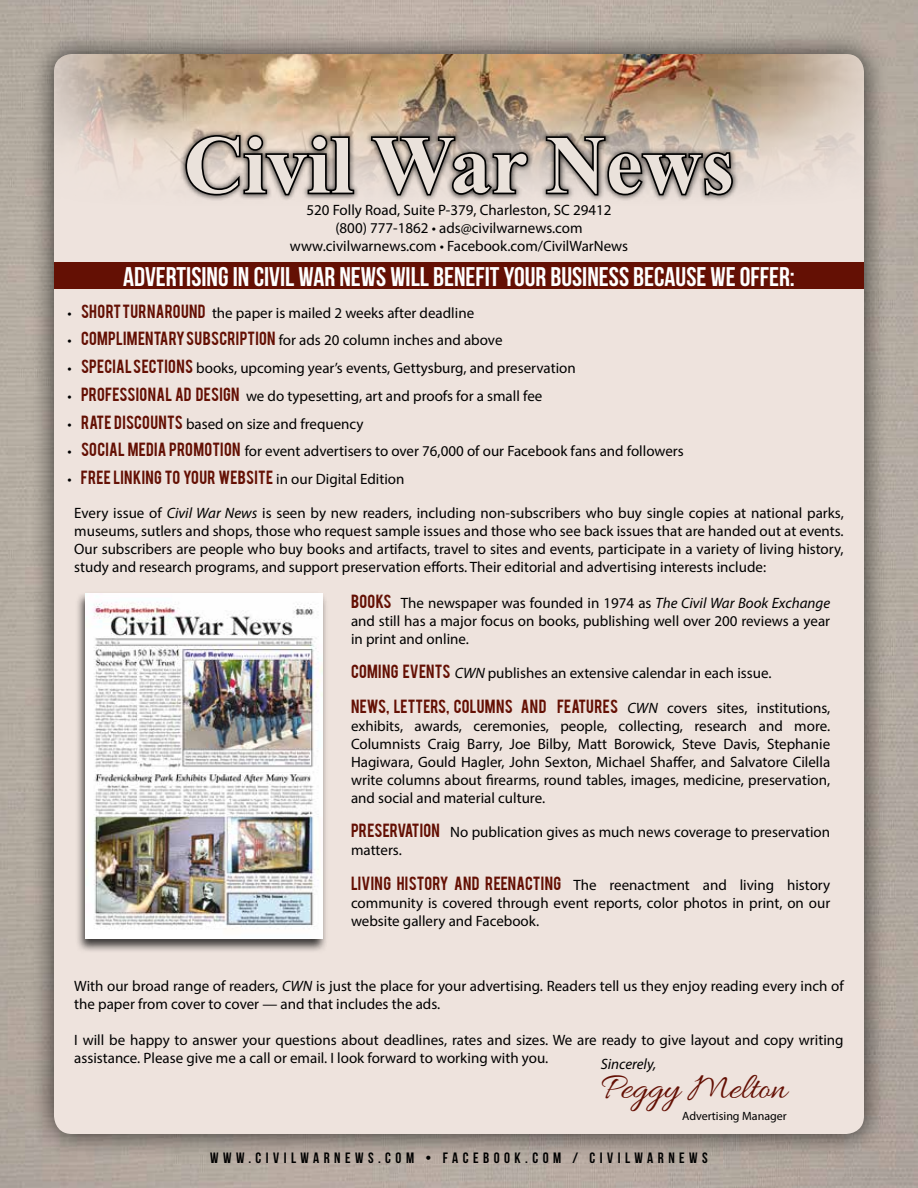
<style>
.page{position:relative;width:918px;height:1188px;background:#fff}
.page>*{position:absolute;margin:0;border:0;box-sizing:border-box;transform-origin:0 0}
.t1{font:700 82.5px "Times New Roman";color:#eae2db}
.t2{font:37.5px "Allura";color:#641004}
.t3{font:700 27px "Bebas Neue";color:#fff}
.t4{font:15px/18px "Myriad Pro";color:#000;text-align:justify}
.t5{font:15px "Bebas";letter-spacing:.015em;color:#641004}
.t6{font:700 15px "Bebas Neue";letter-spacing:.3em;color:#000}
.t7{font:italic 15px "Myriad Pro";color:#000}
.t8{font:12px "Myriad Pro";color:#000}
.s1{font-family:"Bebas";color:#641004}
.s2{font-family:"Myriad Pro";color:#000}
.s3{font-style:italic}
.s4{font-family:"Myriad Pro";font-style:italic;color:#000}
</style>
<div class="page">
<img style="left:0;top:0;width:724px;height:395px">
<img style="left:724px;top:0;width:194px;height:1188px">
<img style="left:0;top:818px;width:724px;height:370px">
<div style="left:28px;top:28px;width:861px;height:1131px;background:#000;opacity:.75"></div>
<div style="left:54px;top:54px;width:810px;height:1080px;background:#eee3dd;border-radius:18px"></div>
<img style="left:54px;top:54px;width:810px;height:133px">
<div style="left:54px;top:262px;width:810px;height:27px;background:#641004"></div>
<div style="left:75px;top:591px;width:254px;height:363px;background:#000;opacity:.75"></div>
<img style="left:86px;top:593px;width:237px;height:346px">
<div style="left:179px;top:129px;width:560px;height:72px;background:#000;opacity:.75"></div>
<svg style="left:184px;top:133px;width:172px;height:65px;background:#78716b"></svg>
<svg style="left:369px;top:135px;width:162px;height:63px;background:#736d68"></svg>
<svg style="left:544px;top:135px;width:191px;height:63px;background:#726b66"></svg>
<h1 class="t1" style="left:184px;top:105px;width:552px">Civil War News</h1>
<p class="t4" style="left:290px;top:201px;width:340px;text-align:center">520 Folly Road, Suite P-379, Charleston, SC 29412 (800) 777-1862 • ads@civilwarnews.com www.civilwarnews.com • Facebook.com/CivilWarNews</p>
<h3 class="t3" style="left:123px;top:262px;width:673px">ADVERTISING IN CIVIL WAR NEWS WILL BENEFIT YOUR BUSINESS BECAUSE WE OFFER:</h3>
<p class="t4" style="left:68px;top:303px;width:408px">• <span class="s1">SHORT TURNAROUND</span> the paper is mailed 2 weeks after deadline</p>
<p class="t4" style="left:68px;top:331px;width:437px">• <span class="s1">COMPLIMENTARY SUBSCRIPTION</span> for ads 20 column inches and above</p>
<p class="t4" style="left:68px;top:359px;width:510px">• <span class="s1">SPECIAL SECTIONS</span> books, upcoming year’s events, Gettysburg, and preservation</p>
<p class="t4" style="left:68px;top:387px;width:476px">• <span class="s1">PROFESSIONAL AD DESIGN</span> we do typesetting, art and proofs for a small fee</p>
<p class="t4" style="left:68px;top:414px;width:298px">• <span class="s1">RATE DISCOUNTS</span> based on size and frequency</p>
<p class="t4" style="left:68px;top:442px;width:618px">• <span class="s1">SOCIAL MEDIA PROMOTION</span> for event advertisers to over 76,000 of our Facebook fans and followers</p>
<p class="t5" style="left:67px;top:467px;width:338px"><span class="s2">•</span> FREE LINKING TO YOUR WEBSITE <span class="s2">in our Digital Edition</span></p>
<p class="t4" style="left:74px;top:504px;width:771px">Every issue of <span class="s3">Civil War News</span> is seen by new readers, including non-subscribers who buy single copies at national parks, museums, sutlers and shops, those who request sample issues and those who see back issues that are handed out at events.<br>Our subscribers are people who buy books and artifacts, travel to sites and events, participate in a variety of living history, study and research programs, and support preservation efforts. Their editorial and advertising interests include:</p>
<p class="t4" style="left:351px;top:593px;width:481px"><span class="s1">BOOKS</span> The newspaper was founded in 1974 as <span class="s3">The Civil War Book Exchange </span>and still has a major focus on books, publishing well over 200 reviews a year in print and online.</p>
<p class="t4" style="left:351px;top:664px;width:422px"><span class="s1">COMING EVENTS</span> <span class="s3">CWN</span> publishes an extensive calendar in each issue.</p>
<p class="t5" style="left:351px;top:695px;width:481px">NEWS, LETTERS, COLUMNS AND FEATURES <span class="s4">CWN</span> <span class="s2">covers sites, institutions,</span></p>
<p class="t4" style="left:351px;top:716px;width:481px">exhibits, awards, ceremonies, people, collecting, research and more.<br>Columnists Craig Barry, Joe Bilby, Matt Borowick, Steve Davis, Stephanie Hagiwara, Gould Hagler, John Sexton, Michael Shaffer, and Salvatore Cilella write columns about firearms, round tables, images, medicine, preservation, and social and material culture.</p>
<p class="t4" style="left:351px;top:823px;width:481px"><span class="s1">PRESERVATION</span> No publication gives as much news coverage to preservation matters.</p>
<p class="t4" style="left:351px;top:875px;width:481px"><span class="s1">LIVING HISTORY AND REENACTING</span> The reenactment and living history community is covered through event reports, color photos in print, on our website gallery and Facebook.</p>
<p class="t4" style="left:74px;top:977px;width:771px">With our broad range of readers, <span class="s3">CWN</span> is just the place for your advertising. Readers tell us they enjoy reading every inch of the paper from cover to cover — and that includes the ads.</p>
<p class="t4" style="left:74px;top:1031px;width:771px">I will be happy to answer your questions about deadlines, rates and sizes. We are ready to give layout and copy writing assistance. Please give me a call or email. I look forward to working with you.</p>
<p class="t7" style="left:601px;top:1054px;width:57px">Sincerely,</p>
<h2 class="t2" style="left:601px;top:1067px;width:188px">Peggy Melton</h2>
<p class="t8" style="left:682px;top:1108px;width:106px">Advertising Manager</p>
<p class="t6" style="left:210px;top:1149px;width:499px">WWW.CIVILWARNEWS.COM • FACEBOOK.COM / CIVILWARNEWS</p>
</div>
